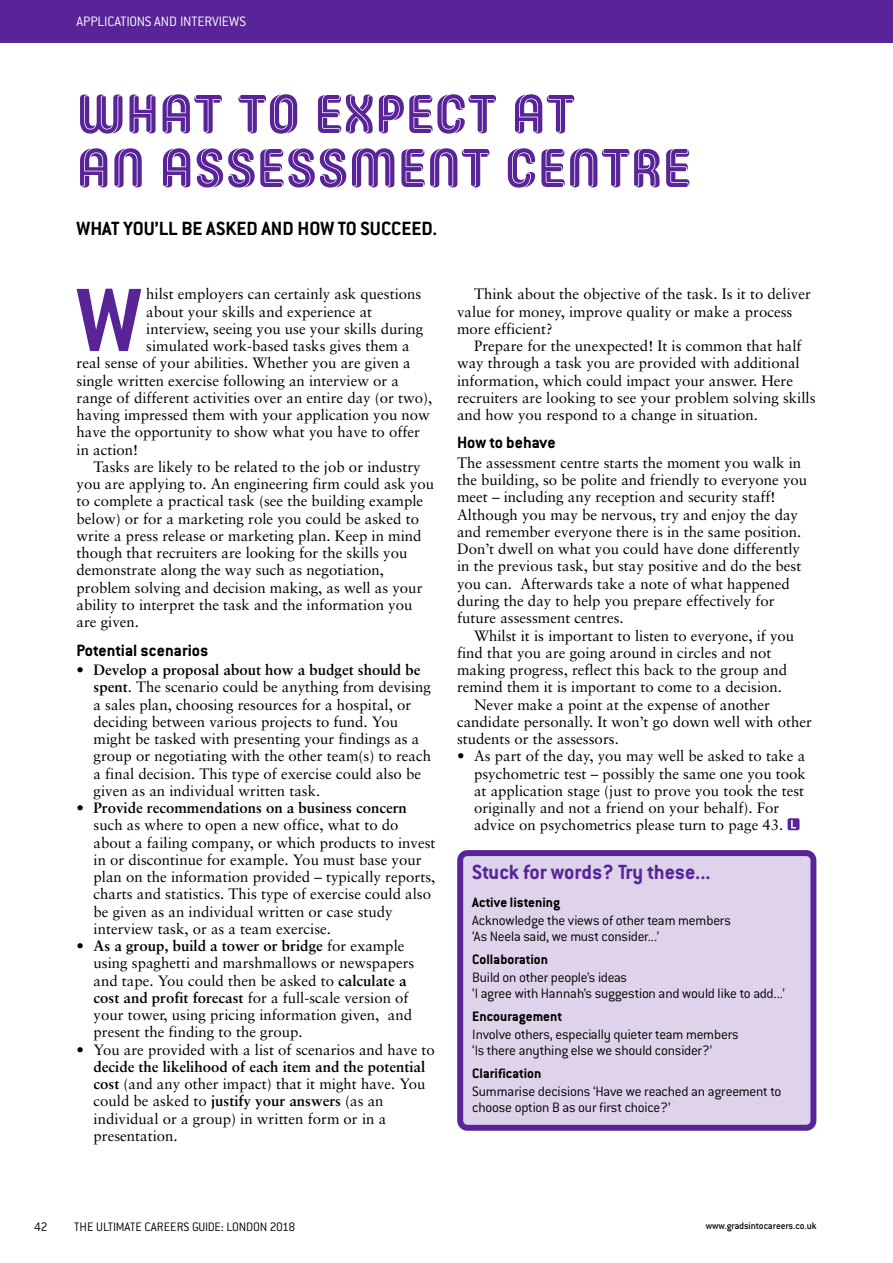
<style>
.page{position:relative;width:893px;height:1263px;background:#fff}
.page>*{position:absolute;margin:0;border:0;box-sizing:border-box;transform-origin:0 0}
.t1{font:700 98.7px "Conduit ITC";color:#582497}
.t2{font:54px/54px "Core Escher A";color:#582497}
.t3{font:700 22.5px "Conduit ITC";color:#582497}
.t4{font:700 21px "Conduit ITC";color:#000}
.t5{font:700 18px "Conduit ITC";color:#000}
.t6{font:15px/17.2px "Sabon";color:#000}
.t7{font:300 15px/15.8px "Conduit ITC";letter-spacing:-.015em;color:#000}
.t8{font:700 15px "Conduit ITC";color:#000}
.t9{font:300 15px "Conduit ITC";color:#fff}
.t10{font:300 13.5px "Conduit ITC";letter-spacing:-.015em;color:#000}
.t11{font:500 10.5px "Conduit ITC";color:#000}
.s1{font-weight:700}
</style>
<div class="page">
<div style="left:0;top:0;width:893px;height:43px;background:#582497"></div>
<svg style="left:787px;top:818px;width:12px;height:12px"></svg>
<svg style="left:457px;top:850px;width:359px;height:281px;background:#d4c6e4"></svg>
<p class="t9" style="left:77px;top:17px;width:171px">APPLICATIONS AND INTERVIEWS</p>
<h2 class="t2" style="left:77px;top:93px;width:616px">WHAT TO EXPECT AT<br>AN ASSESSMENT CENTRE</h2>
<h3 class="t4" style="left:77px;top:222px;width:362px">WHAT YOU’LL BE ASKED AND HOW TO SUCCEED.</h3>
<h1 class="t1" style="left:77px;top:289px;width:66px">W</h1>
<p class="t6" style="left:146px;top:287px;width:277px">hilst employers can certainly ask questions</p>
<p class="t6" style="left:146px;top:304px;width:227px">about your skills and experience at</p>
<p class="t6" style="left:146px;top:321px;width:279px">interview, seeing you use your skills during</p>
<p class="t6" style="left:146px;top:338px;width:265px">simulated work-based tasks gives them a</p>
<p class="t6" style="left:77px;top:356px;width:336px">real sense of your abilities. Whether you are given a</p>
<p class="t6" style="left:77px;top:373px;width:324px">single written exercise following an interview or a</p>
<p class="t6" style="left:77px;top:390px;width:357px">range of different activities over an entire day (or two),</p>
<p class="t6" style="left:77px;top:407px;width:355px">having impressed them with your application you now</p>
<p class="t6" style="left:77px;top:425px;width:345px">have the opportunity to show what you have to offer</p>
<p class="t6" style="left:77px;top:442px;width:63px">in action!</p>
<p class="t6" style="left:94px;top:459px;width:329px">Tasks are likely to be related to the job or industry</p>
<p class="t6" style="left:77px;top:476px;width:359px">you are applying to. An engineering firm could ask you</p>
<p class="t6" style="left:77px;top:494px;width:348px">to complete a practical task (see the building example</p>
<p class="t6" style="left:77px;top:511px;width:344px">below) or for a marketing role you could be asked to</p>
<p class="t6" style="left:77px;top:528px;width:347px">write a press release or marketing plan. Keep in mind</p>
<p class="t6" style="left:77px;top:545px;width:332px">though that recruiters are looking for the skills you</p>
<p class="t6" style="left:77px;top:563px;width:309px">demonstrate along the way such as negotiation,</p>
<p class="t6" style="left:77px;top:580px;width:347px">problem solving and decision making, as well as your</p>
<p class="t6" style="left:77px;top:597px;width:337px">ability to interpret the task and the information you</p>
<p class="t6" style="left:77px;top:614px;width:64px">are given.</p>
<p class="t5" style="left:77px;top:644px;width:133px">Potential scenarios</p>
<p class="t6" style="left:94px;top:662px;width:339px;text-indent:-17px">• <span class="s1">Develop a proposal about how a budget should be spent</span>. The scenario could be anything from devising a sales plan, choosing resources for a hospital, or deciding between various projects to fund. You might be tasked with presenting your findings as a group or negotiating with the other team(s) to reach a final decision. This type of exercise could also be given as an individual written task.</p>
<p class="t6" style="left:94px;top:800px;width:344px;text-indent:-17px">• <span class="s1">Provide recommendations on a business concern </span>such as where to open a new office, what to do about a failing company, or which products to invest in or discontinue for example. You must base your plan on the information provided – typically reports, charts and statistics. This type of exercise could also be given as an individual written or case study interview task, or as a team exercise.</p>
<p class="t6" style="left:94px;top:938px;width:322px;text-indent:-17px">• <span class="s1">As a group, build a tower or bridge</span> for example using spaghetti and marshmallows or newspapers and tape. You could then be asked to <span class="s1">calculate a cost and profit forecast</span> for a full-scale version of your tower, using pricing information given, and present the finding to the group.</p>
<p class="t6" style="left:77px;top:1042px;width:360px">• You are provided with a list of scenarios and have to</p>
<p class="t6" style="left:94px;top:1059px;width:334px"><span class="s1">decide the likelihood of each item and the potential cost</span> (and any other impact) that it might have. You could be asked to <span class="s1">justify your answers</span> (as an individual or a group) in written form or in a presentation.</p>
<p class="t6" style="left:457px;top:287px;width:355px;text-indent:17px">Think about the objective of the task. Is it to deliver value for money, improve quality or make a process more efficient?</p>
<p class="t6" style="left:457px;top:338px;width:360px;text-indent:17px">Prepare for the unexpected! It is common that half way through a task you are provided with additional information, which could impact your answer. Here recruiters are looking to see your problem solving skills and how you respond to a change in situation.</p>
<p class="t5" style="left:457px;top:437px;width:100px">How to behave</p>
<p class="t6" style="left:457px;top:455px;width:352px">The assessment centre starts the moment you walk in the building, so be polite and friendly to everyone you meet – including any reception and security staff!<br>Although you may be nervous, try and enjoy the day and remember everyone there is in the same position.<br>Don’t dwell on what you could have done differently in the previous task, but stay positive and do the best you can. Afterwards take a note of what happened during the day to help you prepare effectively for future assessment centres.</p>
<p class="t6" style="left:474px;top:628px;width:322px">Whilst it is important to listen to everyone, if you</p>
<p class="t6" style="left:457px;top:645px;width:316px">find that you are going around in circles and not</p>
<p class="t6" style="left:457px;top:662px;width:332px">making progress, reflect this back to the group and</p>
<p class="t6" style="left:457px;top:680px;width:326px">remind them it is important to come to a decision.</p>
<p class="t6" style="left:474px;top:697px;width:297px">Never make a point at the expense of another</p>
<p class="t6" style="left:457px;top:714px;width:356px">candidate personally. It won’t go down well with other</p>
<p class="t6" style="left:457px;top:731px;width:163px">students or the assessors.</p>
<p class="t6" style="left:474px;top:749px;width:333px;text-indent:-17px">• As part of the day, you may well be asked to take a psychometric test – possibly the same one you took at application stage (just to prove you took the test originally and not a friend on your behalf). For advice on psychometrics please turn to page 43.</p>
<h3 class="t3" style="left:472px;top:865px;width:240px">Stuck for words? Try these...</h3>
<p class="t8" style="left:472px;top:898px;width:89px">Active listening</p>
<p class="t7" style="left:472px;top:914px;width:260px">Acknowledge the views of other team members ‘As Neela said, we must consider...’</p>
<p class="t8" style="left:472px;top:955px;width:77px">Collaboration</p>
<p class="t7" style="left:472px;top:971px;width:314px">Build on other people’s ideas<br>‘I agree with Hannah’s suggestion and would like to add...’</p>
<p class="t8" style="left:472px;top:1012px;width:91px">Encouragement</p>
<p class="t7" style="left:472px;top:1028px;width:268px">Involve others, especially quieter team members ‘Is there anything else we should consider?’</p>
<p class="t8" style="left:472px;top:1069px;width:71px">Clarification</p>
<p class="t7" style="left:472px;top:1085px;width:311px">Summarise decisions ‘Have we reached an agreement to choose option B as our first choice?’</p>
<p class="t10" style="left:34px;top:1223px;width:15px">42</p>
<p class="t10" style="left:74px;top:1223px;width:222px">THE ULTIMATE CAREERS GUIDE: LONDON 2018</p>
<p class="t11" style="left:706px;top:1222px;width:112px">www.gradsintocareers.co.uk</p>
</div>
